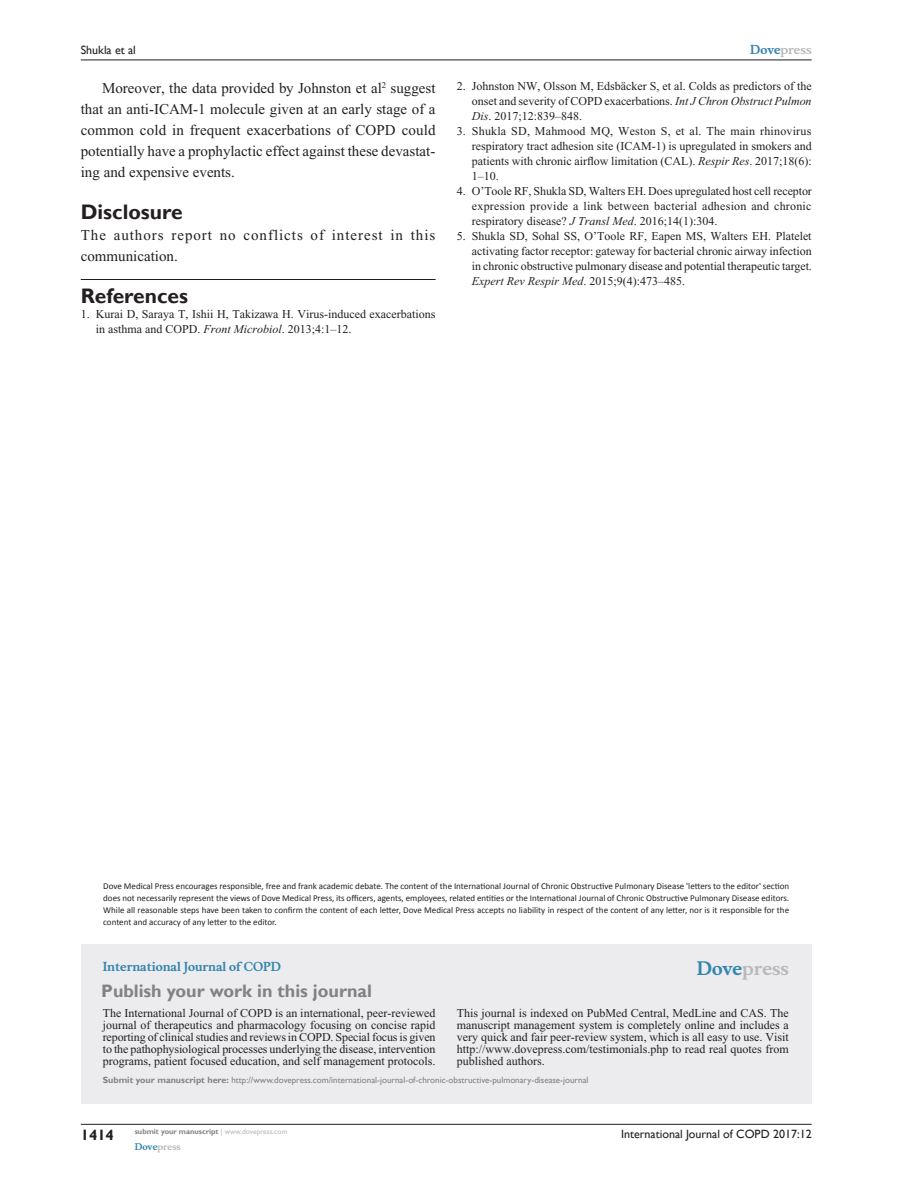
<style>
.page{position:relative;width:918px;height:1188px;background:#fff}
.page>*{position:absolute;margin:0;border:0;box-sizing:border-box;transform-origin:0 0}
.RefH{font:700 21px "Gill Sans";color:#231f20}
.PromBx-H1{font:700 18px "Gill Sans";color:#808285}
.PromBx-Brand{font:700 18px "Musee";color:#b8b9bc}
.Tx{font:15px/21px "Times New Roman";color:#231f20;text-align:justify}
.TxF{font:15px/21px "Times New Roman";letter-spacing:.065em;color:#231f20}
.RunFolio-V{font:700 15px "Gill Sans";color:#231f20}
.RefNL1{font:12px/15px "Times New Roman";color:#231f20;text-align:justify}
.PromBx-Tx{font:12px/12px "Times New Roman";color:#231f20;text-align:justify}
.RunF-V{font:12px "Gill Sans";color:#231f20}
.PromBx-JrnlName{font:700 12px "Musee";color:#3485ae}
.RunH-V{font:12px "Gill Sans";color:#231f20}
.RunH-Brand-V{font:700 12px "Musee";color:#b8b9bc}
.Disclaimer{font:9px/12px "Calibri";color:#231f20;text-align:justify}
.PromBx-SubmitMssWebA{font:9px "Gill Sans";color:#808285}
.RunF-Brand-V{font:700 9px "Musee";color:#b8b9bc}
.RunF-SubmityourMS-V{font:700 7.5px "Gill Sans";color:#808285}
.s1{font-style:italic}
.s2{color:#3485ae}
.s3{font-weight:700}
.s4{font-weight:400;color:#b8b9bc}
</style>
<div class="page">
<div style="left:81px;top:944px;width:731px;height:159px;background:#ececee"></div>
<hr style="left:81px;top:1124px;width:731px;height:1px;background:#231f20">
<hr style="left:81px;top:60px;width:731px;height:1px;background:#231f20">
<hr style="left:81px;top:279px;width:355px;height:1px;background:#231f20">
<p class="RunH-V" style="left:81px;top:43px;width:57px">Shukla et al</p>
<p class="Tx" style="left:81px;top:77px;width:356px;text-indent:21px">Moreover, the data provided by Johnston et al<sup>2</sup> suggest that an anti-ICAM-1 molecule given at an early stage of a common cold in frequent exacerbations of COPD could potentially have a prophylactic effect against these devastat&shy;ing and expensive events.</p>
<h1 class="RefH" style="left:81px;top:199px;width:103px">Disclosure</h1>
<p class="TxF" style="left:81px;top:224px;width:356px">The authors report no conflicts of interest in this communication.</p>
<p class="RefH" style="left:81px;top:283px;width:109px">References</p>
<p class="RefNL1" style="left:96px;top:306px;width:341px;text-indent:-15px">1. Kurai D, Saraya T, Ishii H, Takizawa H. Virus-induced exacerbations in asthma and COPD. <span class="s1">Front Microbiol</span>. 2013;4:1–12.</p>
<p class="RunH-Brand-V" style="left:750px;top:43px;width:63px"><span class="s2">Dove</span>press</p>
<p class="RefNL1" style="left:472px;top:79px;width:341px;text-indent:-15px">2. Johnston NW, Olsson M, Edsbäcker S, et al. Colds as predictors of the onset and severity of COPD exacerbations. <span class="s1">Int J Chron Obstruct Pulmon Dis</span>. 2017;12:839–848.</p>
<p class="RefNL1" style="left:472px;top:124px;width:341px;text-indent:-15px">3. Shukla SD, Mahmood MQ, Weston S, et al. The main rhinovirus respiratory tract adhesion site (ICAM-1) is upregulated in smokers and patients with chronic airflow limitation (CAL). <span class="s1">Respir Res</span>. 2017;18(6):<br>1–10.</p>
<p class="RefNL1" style="left:472px;top:184px;width:342px;text-indent:-15px">4. O’Toole RF, Shukla SD, Walters EH. Does upregulated host cell receptor expression provide a link between bacterial adhesion and chronic respiratory disease? <span class="s1">J Transl Med</span>. 2016;14(1):304.</p>
<p class="RefNL1" style="left:472px;top:229px;width:342px;text-indent:-15px">5. Shukla SD, Sohal SS, O’Toole RF, Eapen MS, Walters EH. Platelet activating factor receptor: gateway for bacterial chronic airway infection in chronic obstructive pulmonary disease and potential therapeutic target.<br><span class="s1">Expert Rev Respir Med</span>. 2015;9(4):473–485.</p>
<p class="Disclaimer" style="left:103px;top:880px;width:687px">Dove Medical Press encourages responsible, free and frank academic debate. The content of the International Journal of Chronic Obstructive Pulmonary Disease 'letters to the editor' section does not necessarily represent the views of Dove Medical Press, its officers, agents, employees, related entities or the International Journal of Chronic Obstructive Pulmonary Disease editors.<br>While all reasonable steps have been taken to confirm the content of each letter, Dove Medical Press accepts no liability in respect of the content of any letter, nor is it responsible for the content and accuracy of any letter to the editor.</p>
<p class="PromBx-JrnlName" style="left:103px;top:959px;width:180px">International Journal of COPD</p>
<p class="PromBx-H1" style="left:101px;top:980px;width:272px">Publish your work in this journal</p>
<p class="PromBx-Brand" style="left:697px;top:958px;width:94px"><span class="s2">Dove</span>press</p>
<p class="PromBx-Tx" style="left:103px;top:1007px;width:334px">The International Journal of COPD is an international, peer-reviewed journal of therapeutics and pharmacology focusing on concise rapid reporting of clinical studies and reviews in COPD. Special focus is given to the pathophysiological processes underlying the disease, intervention programs, patient focused education, and self management protocols.</p>
<p class="PromBx-Tx" style="left:457px;top:1007px;width:333px">This journal is indexed on PubMed Central, MedLine and CAS. The manuscript management system is completely online and includes a very quick and fair peer-review system, which is all easy to use. Visit http://www.dovepress.com/testimonials.php to read real quotes from published authors.</p>
<p class="PromBx-SubmitMssWebA" style="left:103px;top:1075px;width:487px"><span class="s3">Submit your manuscript here:</span> http://www.dovepress.com/international-journal-of-chronic-obstructive-pulmonary-disease-journal</p>
<p class="RunFolio-V" style="left:81px;top:1126px;width:35px">1414</p>
<p class="RunF-SubmityourMS-V" style="left:135px;top:1127px;width:154px">submit your manuscript <span class="s4">| www.dovepress.com</span></p>
<p class="RunF-Brand-V" style="left:135px;top:1141px;width:48px"><span class="s2">Dove</span>press</p>
<p class="RunF-V" style="left:621px;top:1127px;width:192px">International Journal of COPD 2017:12</p>
</div>
